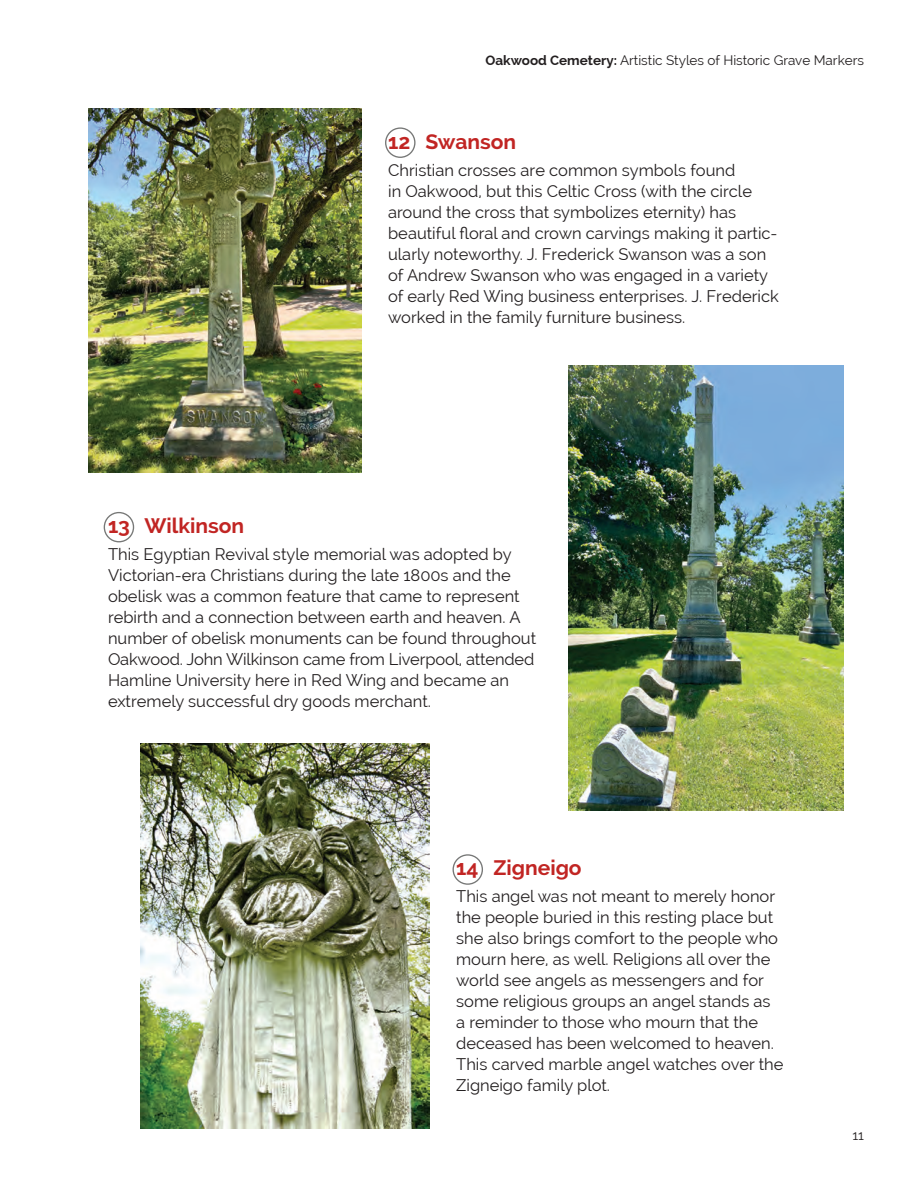
<style>
.page{position:relative;width:918px;height:1188px;background:#fff}
.page>*{position:absolute;margin:0;border:0;box-sizing:border-box;transform-origin:0 0}
.t1{font:700 21px "Raleway";color:#c12523}
.t2{font:16.5px/21px "Raleway";color:#231f20}
.t3{font:13.5px "Raleway";color:#231f20}
.s1{font-weight:700}
</style>
<div class="page">
<img style="left:89px;top:109px;width:272px;height:364px">
<img style="left:568px;top:365px;width:276px;height:445px">
<img style="left:140px;top:743px;width:289px;height:385px">
<div style="left:104px;top:512px;width:30px;height:30px;border:1px solid #777877;border-radius:50%"></div>
<div style="left:385px;top:127px;width:31px;height:31px;border:1px solid #777877;border-radius:50%"></div>
<div style="left:453px;top:854px;width:30px;height:31px;border:1px solid #777877;border-radius:50%"></div>
<p class="t3" style="left:485px;top:52px;width:380px"><span class="s1">Oakwood Cemetery:</span> Artistic Styles of Historic Grave Markers</p>
<p class="t1" style="left:388px;top:129px;width:130px">12 Swanson</p>
<p class="t2" style="left:388px;top:159px;width:392px">Christian crosses are common symbols found<br>in Oakwood, but this Celtic Cross (with the circle around the cross that symbolizes eternity) has beautiful floral and crown carvings making it partic&shy;ularly noteworthy. J. Frederick Swanson was a son of Andrew Swanson who was engaged in a variety of early Red Wing business enterprises. J. Frederick worked in the family furniture business.</p>
<p class="t1" style="left:108px;top:513px;width:138px">13 Wilkinson</p>
<p class="t2" style="left:108px;top:543px;width:405px">This Egyptian Revival style memorial was adopted by</p>
<p class="t2" style="left:108px;top:564px;width:430px">Victorian-era Christians during the late 1800s and the obelisk was a common feature that came to represent rebirth and a connection between earth and heaven. A number of obelisk monuments can be found throughout Oakwood. John Wilkinson came from Liverpool, attended Hamline University here in Red Wing and became an extremely successful dry goods merchant.</p>
<p class="t1" style="left:456px;top:855px;width:127px">14 Zigneigo</p>
<p class="t2" style="left:456px;top:885px;width:321px">This angel was not meant to merely honor</p>
<p class="t2" style="left:456px;top:906px;width:329px">the people buried in this resting place but she also brings comfort to the people who mourn here, as well. Religions all over the world see angels as messengers and for some religious groups an angel stands as a reminder to those who mourn that the deceased has been welcomed to heaven.<br>This carved marble angel watches over the Zigneigo family plot.</p>
<p class="t3" style="left:852px;top:1128px;width:13px">11</p>
</div>
